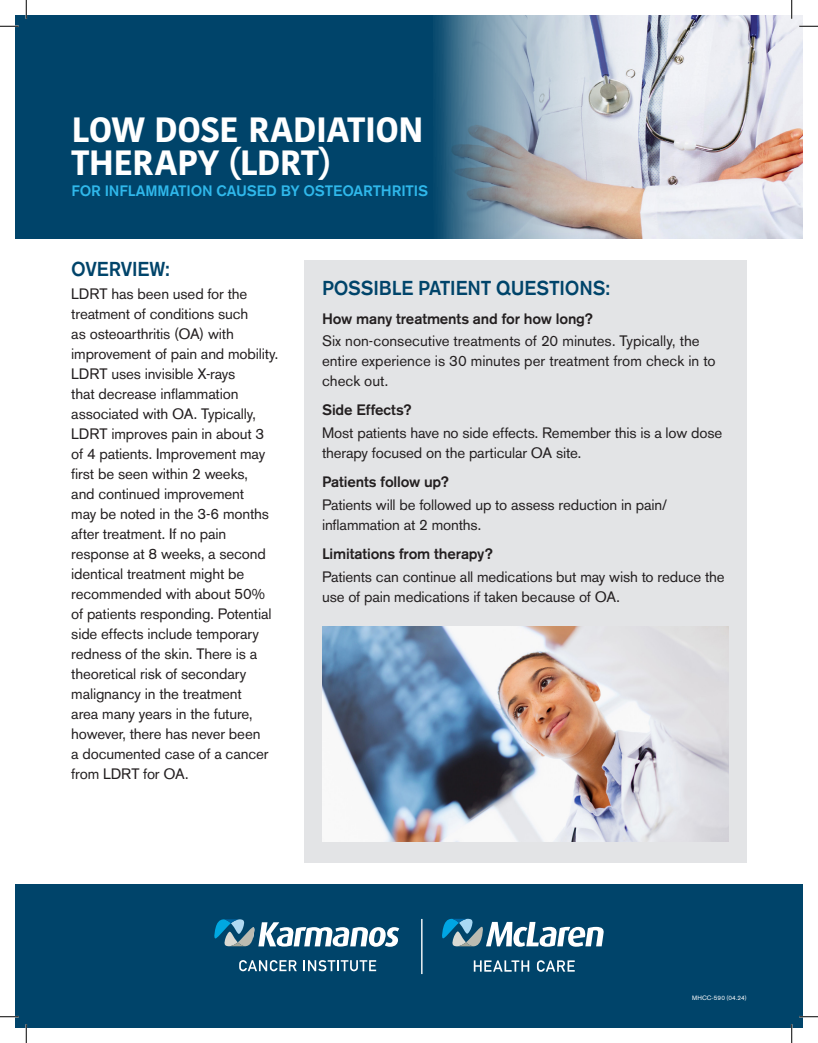
<style>
.page{position:relative;width:818px;height:1043px;background:#fff}
.page>*{position:absolute;margin:0;border:0;box-sizing:border-box;transform-origin:0 0}
.COVER_HEAD__07_23{font:700 35px/32.5px "Kohinoor Devanagari";letter-spacing:-.02em;color:#fff}
.SUBHEAD__07_23{font:500 20px "Akzidenz Grotesk BE";letter-spacing:-.01em;color:#00446a;scale:.95 1}
.BODY__07_23{font:15px/20px "Akzidenz Grotesk BE";letter-spacing:-.01em;color:#231f20}
.BODY__07_23-2{font:500 15px "Akzidenz Grotesk BE";letter-spacing:-.01em;color:#231f20}
.COVER_SUBHEAD__07_23{font:500 15px "Akzidenz Grotesk BE";letter-spacing:-.01em;color:#2fb8eb}
.BODY__07_23-3{font:6.25px "Akzidenz Grotesk BE";letter-spacing:.025em;color:#fff}
.s1{font-size:30px}
</style>
<div class="page">
<div style="left:15px;top:15px;width:787px;height:223px;background:#00446a"></div>
<img style="left:434px;top:15px;width:368px;height:223px">
<div style="left:15px;top:884px;width:787px;height:144px;background:#00446a"></div>
<div style="left:304px;top:260px;width:442px;height:602px;background:#e3e4e6"></div>
<img style="left:322px;top:626px;width:407px;height:215px">
<hr style="left:421px;top:919px;width:1px;height:55px;background:#fff">
<svg style="left:239px;top:960px;width:58px;height:11px"></svg>
<svg style="left:303px;top:960px;width:73px;height:11px"></svg>
<svg style="left:214px;top:919px;width:185px;height:27px"></svg>
<svg style="left:442px;top:918px;width:161px;height:28px"></svg>
<svg style="left:474px;top:960px;width:55px;height:11px"></svg>
<svg style="left:537px;top:960px;width:37px;height:11px"></svg>
<svg style="left:0;top:25px;width:19px;height:2px"></svg>
<svg style="left:799px;top:25px;width:19px;height:2px"></svg>
<svg style="left:0;top:1015px;width:19px;height:2px"></svg>
<svg style="left:799px;top:1015px;width:19px;height:2px"></svg>
<svg style="left:25px;top:0;width:2px;height:19px"></svg>
<svg style="left:25px;top:1024px;width:2px;height:18px"></svg>
<svg style="left:790px;top:0;width:2px;height:19px"></svg>
<svg style="left:790px;top:1024px;width:2px;height:18px"></svg>
<p class="COVER_HEAD__07_23" style="left:72px;top:113px;width:354px">LOW DOSE RADIATION<br>THERAPY <span class="s1">(</span>LDRT<span class="s1">)</span></p>
<p class="COVER_SUBHEAD__07_23" style="left:72px;top:182px;width:358px">FOR INFLAMMATION CAUSED BY OSTEOARTHRITIS</p>
<p class="SUBHEAD__07_23" style="left:71px;top:257px;width:105px">OVERVIEW:</p>
<p class="BODY__07_23" style="left:71px;top:283px;width:209px">LDRT has been used for the treatment of conditions such<br>as osteoarthritis (OA) with improvement of pain and mobility.<br>LDRT uses invisible X-rays<br>that decrease inflammation associated with OA. Typically,<br>LDRT improves pain in about 3 of 4 patients. Improvement may first be seen within 2 weeks,<br>and continued improvement<br>may be noted in the 3-6 months after treatment. If no pain response at 8 weeks, a second identical treatment might be recommended with about 50% of patients responding. Potential side effects include temporary redness of the skin. There is a theoretical risk of secondary malignancy in the treatment<br>area many years in the future, however, there has never been<br>a documented case of a cancer from LDRT for OA.</p>
<p class="SUBHEAD__07_23" style="left:322px;top:275px;width:304px">POSSIBLE PATIENT QUESTIONS:</p>
<p class="BODY__07_23-2" style="left:322px;top:309px;width:272px">How many treatments and for how long?</p>
<p class="BODY__07_23" style="left:322px;top:331px;width:379px">Six non-consecutive treatments of 20 minutes. Typically, the</p>
<p class="BODY__07_23" style="left:322px;top:351px;width:395px">entire experience is 30 minutes per treatment from check in to check out.</p>
<p class="BODY__07_23-2" style="left:322px;top:401px;width:91px">Side Effects?</p>
<p class="BODY__07_23" style="left:322px;top:423px;width:401px">Most patients have no side effects. Remember this is a low dose therapy focused on the particular OA site.</p>
<p class="BODY__07_23-2" style="left:322px;top:473px;width:128px">Patients follow up?</p>
<p class="BODY__07_23" style="left:322px;top:494px;width:346px">Patients will be followed up to assess reduction in pain/ inflammation at 2 months.</p>
<p class="BODY__07_23-2" style="left:322px;top:544px;width:172px">Limitations from therapy?</p>
<p class="BODY__07_23" style="left:322px;top:566px;width:404px">Patients can continue all medications but may wish to reduce the use of pain medications if taken because of OA.</p>
<p class="BODY__07_23-3" style="left:692px;top:993px;width:56px">MHCC-590 (04.24)</p>
</div>
